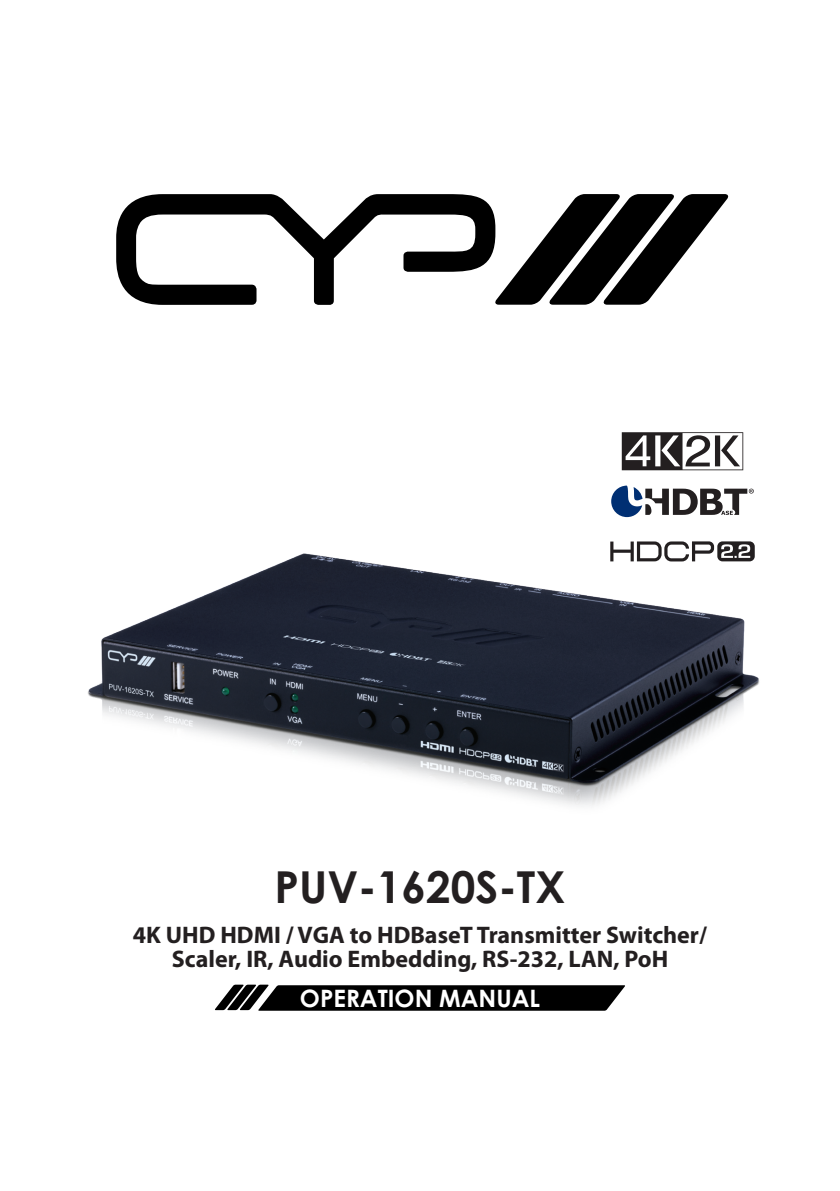
<style>
.page{position:relative;width:840px;height:1191px;background:#fff}
.page>*{position:absolute;margin:0;border:0;box-sizing:border-box;transform-origin:0 0}
.t1{font:700 44px "Century Gothic";color:#231f20}
.t2{font:700 24px/24px "Myriad Pro";color:#231f20;text-align:center}
.t3{font:700 24px "Century Gothic";color:#fff}
</style>
<div class="page">
<svg style="left:116px;top:194px;width:378px;height:111px"></svg>
<svg style="left:494px;top:194px;width:233px;height:111px"></svg>
<svg style="left:215px;top:984px;width:409px;height:26px;background:#1d1d1d"></svg>
<svg style="left:611px;top:485px;width:142px;height:32px"></svg>
<svg style="left:621px;top:432px;width:121px;height:38px"></svg>
<img style="left:88px;top:541px;width:672px;height:265px">
<h1 class="t1" style="left:274px;top:854px;width:292px">PUV-1620S-TX</h1>
<p class="t2" style="left:133px;top:922px;width:575px">4K UHD HDMI / VGA to HDBaseT Transmitter Switcher/<br>Scaler, IR, Audio Embedding, RS-232, LAN, PoH</p>
<p class="t3" style="left:300px;top:980px;width:241px">OPERATION MANUAL</p>
</div>
